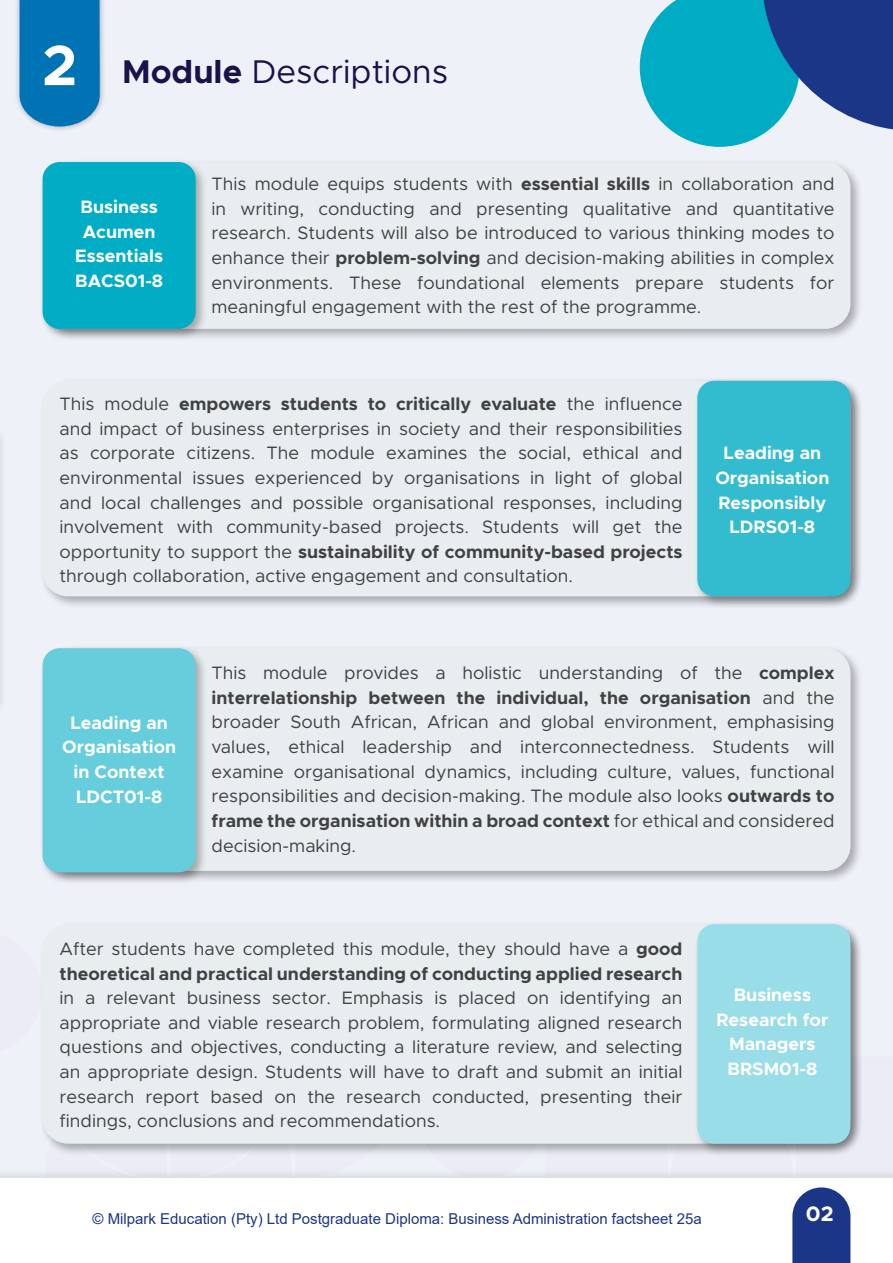
<style>
.page{position:relative;width:893px;height:1263px;background:#eff1f9}
.page>*{position:absolute;margin:0;border:0;box-sizing:border-box;transform-origin:0 0}
.t1{font:33px "Metropolis";color:#1a124a}
.t2{font:700 21px "Metropolis";color:#fff}
.t3{font:18px/24.6px "Metropolis";color:#414042;text-align:justify}
.t4{font:700 18px/24.6px "Metropolis";color:#fff;text-align:center}
.t5{font:700 18px/24.6px "Metropolis";color:#414042}
.t6{font:15px "Arial";color:#1c3687}
.s1{font-weight:700;font-size:57px;color:#fff}
.s2{font-weight:700}
.s3{font-weight:400}
</style>
<div class="page">
<svg style="left:0;top:1172px;width:893px;height:91px"></svg>
<div style="left:14px;top:0;width:92px;height:133px;background:#000;opacity:.3"></div>
<div style="left:20px;top:0;width:80px;height:126px;background:#0073b5"></div>
<div style="left:39px;top:158px;width:824px;height:184px;background:#000;opacity:.3"></div>
<div style="left:42px;top:162px;width:808px;height:167px;background:#e8edf0;border-radius:26px"></div>
<div style="left:39px;top:158px;width:169px;height:184px;background:#000;opacity:.3"></div>
<div style="left:43px;top:162px;width:153px;height:167px;background:#00adc4;border-radius:17px"></div>
<div style="left:39px;top:377px;width:824px;height:232px;background:#000;opacity:.3"></div>
<div style="left:42px;top:381px;width:808px;height:215px;background:#e8edf0;border-radius:26px"></div>
<div style="left:693px;top:377px;width:170px;height:232px;background:#000;opacity:.3"></div>
<div style="left:697px;top:381px;width:153px;height:215px;background:#33bcd0;border-radius:17px"></div>
<div style="left:39px;top:920px;width:824px;height:236px;background:#000;opacity:.3"></div>
<div style="left:42px;top:924px;width:808px;height:220px;background:#e8edf0;border-radius:26px"></div>
<div style="left:693px;top:920px;width:170px;height:236px;background:#000;opacity:.3"></div>
<div style="left:697px;top:924px;width:153px;height:220px;background:#99dde8;border-radius:17px"></div>
<div style="left:39px;top:644px;width:824px;height:239px;background:#000;opacity:.3"></div>
<div style="left:43px;top:648px;width:808px;height:223px;background:#e8edf0;border-radius:26px"></div>
<div style="left:39px;top:644px;width:169px;height:241px;background:#000;opacity:.3"></div>
<div style="left:43px;top:648px;width:153px;height:224px;background:#66cddc;border-radius:17px"></div>
<svg style="left:640px;top:0;width:253px;height:147px"></svg>
<div style="left:0;top:426px;width:6px;height:288px;background:#eaecf4"></div>
<h1 class="t1" style="left:42px;top:51px;width:407px"><span class="s1">2</span> <span class="s2">Module</span> Descriptions</h1>
<p class="t4" style="left:75px;top:195px;width:89px">Business<br>Acumen<br>Essentials<br>BACS01-8</p>
<p class="t3" style="left:211px;top:172px;width:624px">This module equips students with <span class="s2">essential skills</span> in collaboration and in writing, conducting and presenting qualitative and quantitative research. Students will also be introduced to various thinking modes to enhance their <span class="s2">problem-solving</span> and decision-making abilities in complex environments. These foundational elements prepare students for meaningful engagement with the rest of the programme.</p>
<p class="t3" style="left:60px;top:392px;width:624px">This module <span class="s2">empowers students to critically evaluate</span> the influence and impact of business enterprises in society and their responsibilities as corporate citizens. The module examines the social, ethical and environmental issues experienced by organisations in light of global and local challenges and possible organisational responses, including involvement with community-based projects. Students will get the opportunity to support the <span class="s2">sustainability of community-based projects </span>through collaboration, active engagement and consultation.</p>
<p class="t4" style="left:715px;top:441px;width:116px">Leading an<br>Organisation<br>Responsibly<br>LDRS01-8</p>
<p class="t4" style="left:62px;top:710px;width:116px">Leading an<br>Organisation in Context<br>LDCT01-8</p>
<p class="t3" style="left:212px;top:661px;width:624px">This module provides a holistic understanding of the <span class="s2">complex interrelationship between the individual, the organisation</span> and the broader South African, African and global environment, emphasising values, ethical leadership and interconnectedness. Students will examine organisational dynamics, including culture, values, functional responsibilities and decision-making. The module also looks <span class="s2">outwards to frame the organisation within a broad context</span> for ethical and considered decision-making.</p>
<p class="t5" style="left:60px;top:936px;width:624px"><span class="s3">After students have completed this module, they should have a</span> good theoretical and practical understanding of conducting applied research</p>
<p class="t3" style="left:60px;top:986px;width:624px">in a relevant business sector. Emphasis is placed on identifying an appropriate and viable research problem, formulating aligned research questions and objectives, conducting a literature review, and selecting an appropriate design. Students will have to draft and submit an initial research report based on the research conducted, presenting their findings, conclusions and recommendations.</p>
<p class="t4" style="left:716px;top:983px;width:113px">Business<br>Research for<br>Managers<br>BRSM01-8</p>
<p class="t6" style="left:93px;top:1208px;width:611px">© Milpark Education (Pty) Ltd Postgraduate Diploma: Business Administration factsheet 25a</p>
<p class="t2" style="left:806px;top:1200px;width:29px">02</p>
</div>
